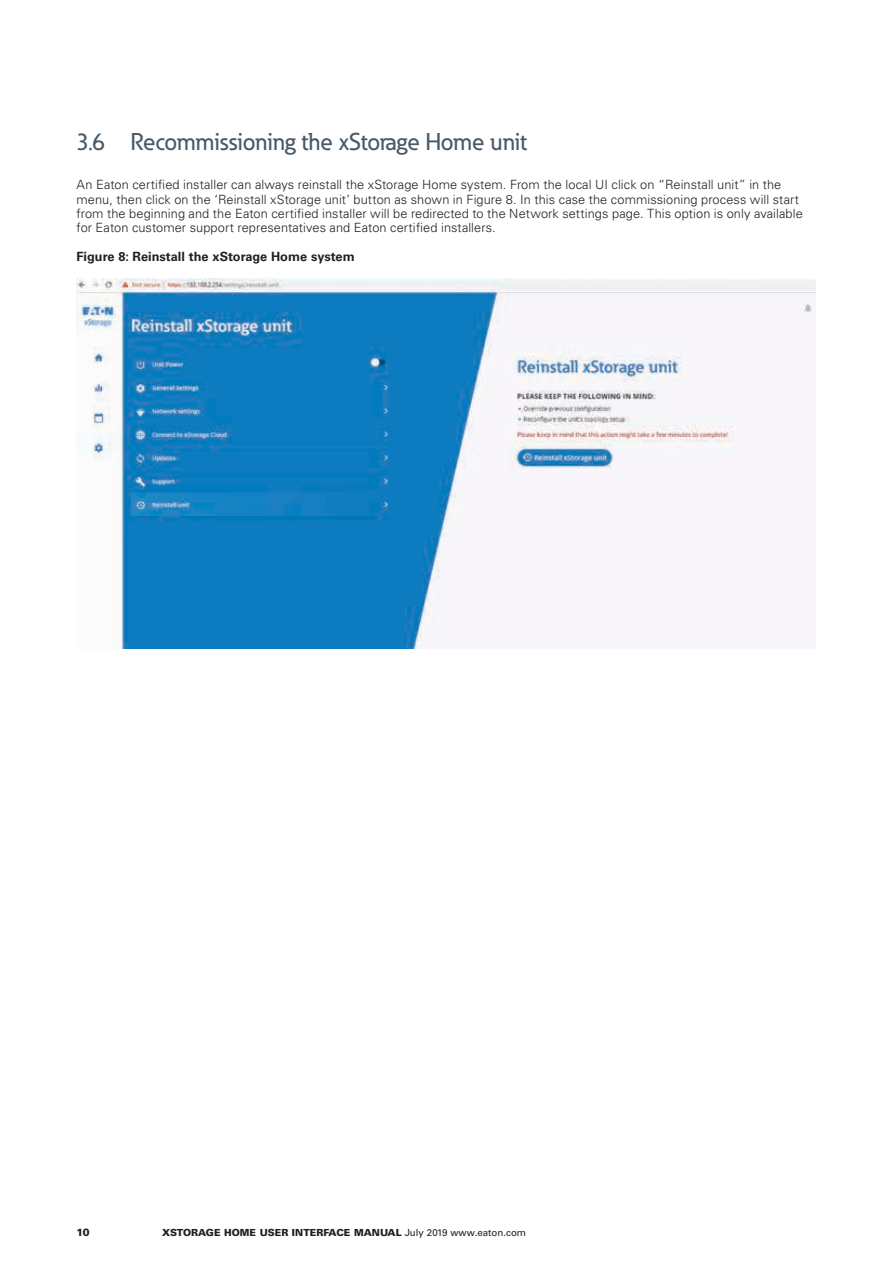
<style>
.page{position:relative;width:893px;height:1263px;background:#fff}
.page>*{position:absolute;margin:0;border:0;box-sizing:border-box;transform-origin:0 0}
.t1{font:500 24px "Eaton";color:#495966}
.t2{font:300 12.75px/14.2px "Univers LT Std";letter-spacing:.005em;color:#231f20}
.t3{font:700 12.75px "Univers LT Std";color:#231f20}
.t4{font:900 10.5px "Univers LT Std";color:#231f20}
.t5{font:900 9.75px "Univers LT Std";color:#231f20}
.s1{font-weight:400}
</style>
<div class="page">
<img style="left:77px;top:279px;width:738px;height:369px">
<h1 class="t1" style="left:77px;top:127px;width:452px">3.6 Recommissioning the xStorage Home unit</h1>
<p class="t2" style="left:77px;top:178px;width:728px">An Eaton certified installer can always reinstall the xStorage Home system. From the local UI click on “Reinstall unit” in the menu, then click on the ‘Reinstall xStorage unit’ button as shown in Figure 8. In this case the commissioning process will start from the beginning and the Eaton certified installer will be redirected to the Network settings page. This option is only available for Eaton customer support representatives and Eaton certified installers.</p>
<p class="t3" style="left:77px;top:249px;width:280px">Figure 8: Reinstall the xStorage Home system</p>
<p class="t4" style="left:77px;top:1225px;width:15px">10</p>
<p class="t5" style="left:162px;top:1226px;width:366px">XSTORAGE HOME USER INTERFACE MANUAL <span class="s1">July 2019 www.eaton.com</span></p>
</div>
